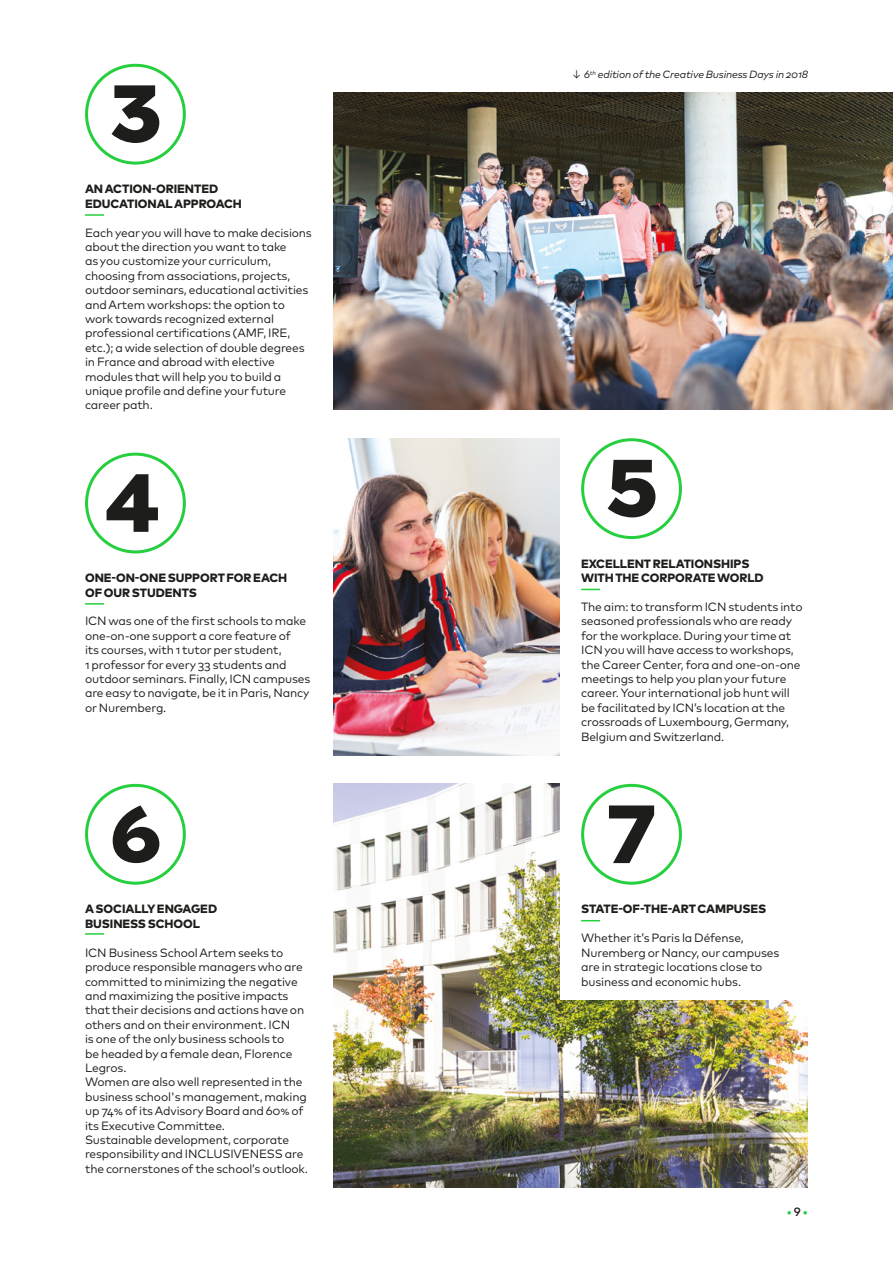
<style>
.page{position:relative;width:893px;height:1263px;background:#fff}
.page>*{position:absolute;margin:0;border:0;box-sizing:border-box;transform-origin:0 0}
.t1{font:12px/14.4px "Mark Pro";letter-spacing:-.015em;color:#1d1d1b}
.t2{font:800 12px/14.4px "Mark Pro";letter-spacing:-.005em;color:#1d1d1b}
.t3{font:500 12px "Mark Pro";color:#25cf3e}
.t4{font:italic 10.5px "Mark Pro";letter-spacing:-.015em;color:#1d1d1b}
.s1{font-style:normal}
.s2{color:#1d1d1b}
</style>
<div class="page">
<img style="left:333px;top:784px;width:475px;height:403px">
<div style="left:560px;top:779px;width:261px;height:221px;background:#fff"></div>
<svg style="left:107px;top:474px;width:51px;height:58px"></svg>
<svg style="left:608px;top:460px;width:47px;height:57px"></svg>
<svg style="left:113px;top:805px;width:46px;height:58px"></svg>
<svg style="left:112px;top:85px;width:47px;height:58px"></svg>
<div style="left:85px;top:64px;width:101px;height:101px;border:3px solid #25cf3e;border-radius:50%"></div>
<div style="left:85px;top:453px;width:101px;height:100px;border:3px solid #25cf3e;border-radius:50%"></div>
<div style="left:581px;top:438px;width:101px;height:101px;border:3px solid #25cf3e;border-radius:50%"></div>
<div style="left:85px;top:784px;width:101px;height:101px;border:3px solid #25cf3e;border-radius:50%"></div>
<svg style="left:609px;top:805px;width:45px;height:58px"></svg>
<div style="left:581px;top:784px;width:101px;height:101px;border:3px solid #25cf3e;border-radius:50%"></div>
<img style="left:333px;top:93px;width:560px;height:316px">
<img style="left:333px;top:438px;width:227px;height:317px">
<svg style="left:85px;top:603px;width:19px;height:2px"></svg>
<svg style="left:581px;top:589px;width:19px;height:1px"></svg>
<svg style="left:85px;top:933px;width:19px;height:2px"></svg>
<svg style="left:581px;top:920px;width:19px;height:1px"></svg>
<svg style="left:85px;top:214px;width:19px;height:2px"></svg>
<p class="t2" style="left:85px;top:181px;width:158px">AN ACTION-ORIENTED<br>EDUCATIONAL APPROACH</p>
<p class="t1" style="left:85px;top:224px;width:228px">Each year you will have to make decisions about the direction you want to take<br>as you customize your curriculum, choosing from associations, projects, outdoor seminars, educational activities and Artem workshops: the option to work towards recognized external professional certifications (AMF, IRE, etc.); a wide selection of double degrees in France and abroad with elective modules that will help you to build a unique profile and define your future career path.</p>
<p class="t2" style="left:85px;top:570px;width:204px">ONE-ON-ONE SUPPORT FOR EACH<br>OF OUR STUDENTS</p>
<p class="t1" style="left:85px;top:613px;width:227px">ICN was one of the first schools to make one-on-one support a core feature of<br>its courses, with 1 tutor per student,<br>1 professor for every 33 students and outdoor seminars. Finally, ICN campuses are easy to navigate, be it in Paris, Nancy or Nuremberg.</p>
<p class="t4" style="left:571px;top:67px;width:238px"><span class="s1">↓</span> 6<sup>th</sup> edition of the Creative Business Days in 2018</p>
<p class="t2" style="left:581px;top:555px;width:184px">EXCELLENT RELATIONSHIPS<br>WITH THE CORPORATE WORLD</p>
<p class="t1" style="left:581px;top:599px;width:223px">The aim: to transform ICN students into seasoned professionals who are ready for the workplace. During your time at ICN you will have access to workshops, the Career Center, fora and one-on-one meetings to help you plan your future career. Your international job hunt will be facilitated by ICN’s location at the crossroads of Luxembourg, Germany, Belgium and Switzerland.</p>
<p class="t2" style="left:85px;top:901px;width:134px">A SOCIALLY ENGAGED<br>BUSINESS SCHOOL</p>
<p class="t2" style="left:581px;top:901px;width:187px">STATE-OF-THE-ART CAMPUSES</p>
<p class="t1" style="left:85px;top:944px;width:224px">ICN Business School Artem seeks to produce responsible managers who are committed to minimizing the negative and maximizing the positive impacts that their decisions and actions have on others and on their environment. ICN<br>is one of the only business schools to<br>be headed by a female dean, Florence Legros.<br>Women are also well represented in the business school's management, making up 74% of its Advisory Board and 60% of its Executive Committee.<br>Sustainable development, corporate responsibility and INCLUSIVENESS are the cornerstones of the school’s outlook.</p>
<p class="t1" style="left:581px;top:930px;width:200px">Whether it’s Paris la Défense,<br>Nuremberg or Nancy, our campuses are in strategic locations close to business and economic hubs.</p>
<p class="t3" style="left:787px;top:1203px;width:23px">• <span class="s2">9</span> •</p>
</div>
